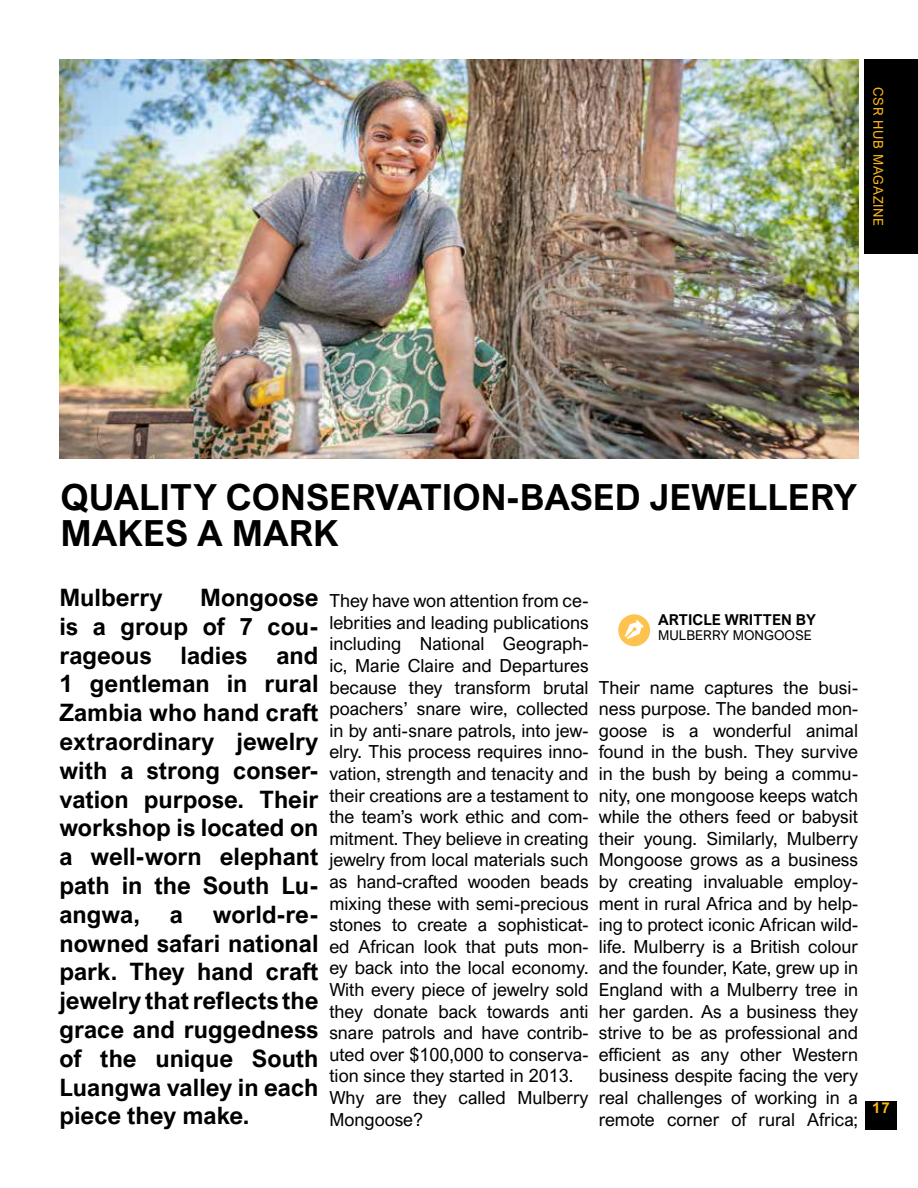
<style>
.page{position:relative;width:918px;height:1188px;background:#fff}
.page>*{position:absolute;margin:0;border:0;box-sizing:border-box;transform-origin:0 0}
.t1{font:700 36px/36px "Arial Nova";color:#000}
.t2{font:700 24px/28.8px "Arial Nova";color:#000;text-align:justify}
.t3{font:18px/21.6px "Arial Nova";color:#000}
.t4{font:700 15px "Arial Nova";color:#000}
.t5{font:700 15px "Arial Nova";color:#fdb714}
.t6{font:13.5px "Arial Nova";color:#000}
.t7{font:13.5px "Arial Nova";letter-spacing:.05em;color:#fdb714}
</style>
<div class="page">
<div style="left:865px;top:1101px;width:32px;height:28px;background:#000"></div>
<div style="left:865px;top:59px;width:53px;height:195px;background:#000"></div>
<img style="left:59px;top:59px;width:800px;height:400px">
<div style="left:618px;top:614px;width:32px;height:32px;background:#fec34e;border-radius:50%"></div>
<svg style="left:625px;top:620px;width:19px;height:19px"></svg>
<p class="t7" style="left:886px;top:87px;width:141px;rotate:90deg">CSR HUB MAGAZINE</p>
<h1 class="t1" style="left:60px;top:479px;width:798px">QUALITY CONSERVATION-BASED JEWELLERY<br>MAKES A MARK</h1>
<p class="t2" style="left:59px;top:583px;width:261px;text-indent:141px">Mongoose is a group of 7 cou&shy;rageous ladies and 1 gentleman in rural Zambia who hand craft extraordinary jewelry with a strong conser&shy;vation purpose. Their workshop is located on a well-worn elephant path in the South Lu&shy;angwa, a world-re&shy;nowned safari national park. They hand craft jewelry that reflects the grace and ruggedness of the unique South Luangwa valley in each piece they make.</p>
<p class="t3" style="left:329px;top:590px;width:261px">They have won attention from ce&shy;lebrities and leading publications including National Geograph&shy;ic, Marie Claire and Departures because they transform brutal poachers’ snare wire, collected in by anti-snare patrols, into jew&shy;elry. This process requires inno&shy;vation, strength and tenacity and their creations are a testament to the team’s work ethic and com&shy;mitment. They believe in creating jewelry from local materials such as hand-crafted wooden beads mixing these with semi-precious stones to create a sophisticat&shy;ed African look that puts mon&shy;ey back into the local economy.<br>With every piece of jewelry sold they donate back towards anti snare patrols and have contrib&shy;uted over $100,000 to conserva&shy;tion since they started in 2013.<br>Why are they called Mulberry<br>Mongoose?</p>
<h2 class="t2" style="left:59px;top:583px;width:105px">Mulberry</h2>
<p class="t4" style="left:658px;top:611px;width:159px">ARTICLE WRITTEN BY</p>
<p class="t6" style="left:658px;top:628px;width:155px">MULBERRY MONGOOSE</p>
<p class="t3" style="left:599px;top:676px;width:261px;text-align:justify">Their name captures the busi&shy;ness purpose. The banded mon&shy;goose is a wonderful animal found in the bush. They survive in the bush by being a commu&shy;nity, one mongoose keeps watch while the others feed or babysit their young. Similarly, Mulberry Mongoose grows as a business by creating invaluable employ&shy;ment in rural Africa and by help&shy;ing to protect iconic African wild&shy;life. Mulberry is a British colour and the founder, Kate, grew up in England with a Mulberry tree in her garden. As a business they strive to be as professional and efficient as any other Western business despite facing the very real challenges of working in a remote corner of rural Africa;</p>
<p class="t5" style="left:872px;top:1099px;width:19px">17</p>
</div>
